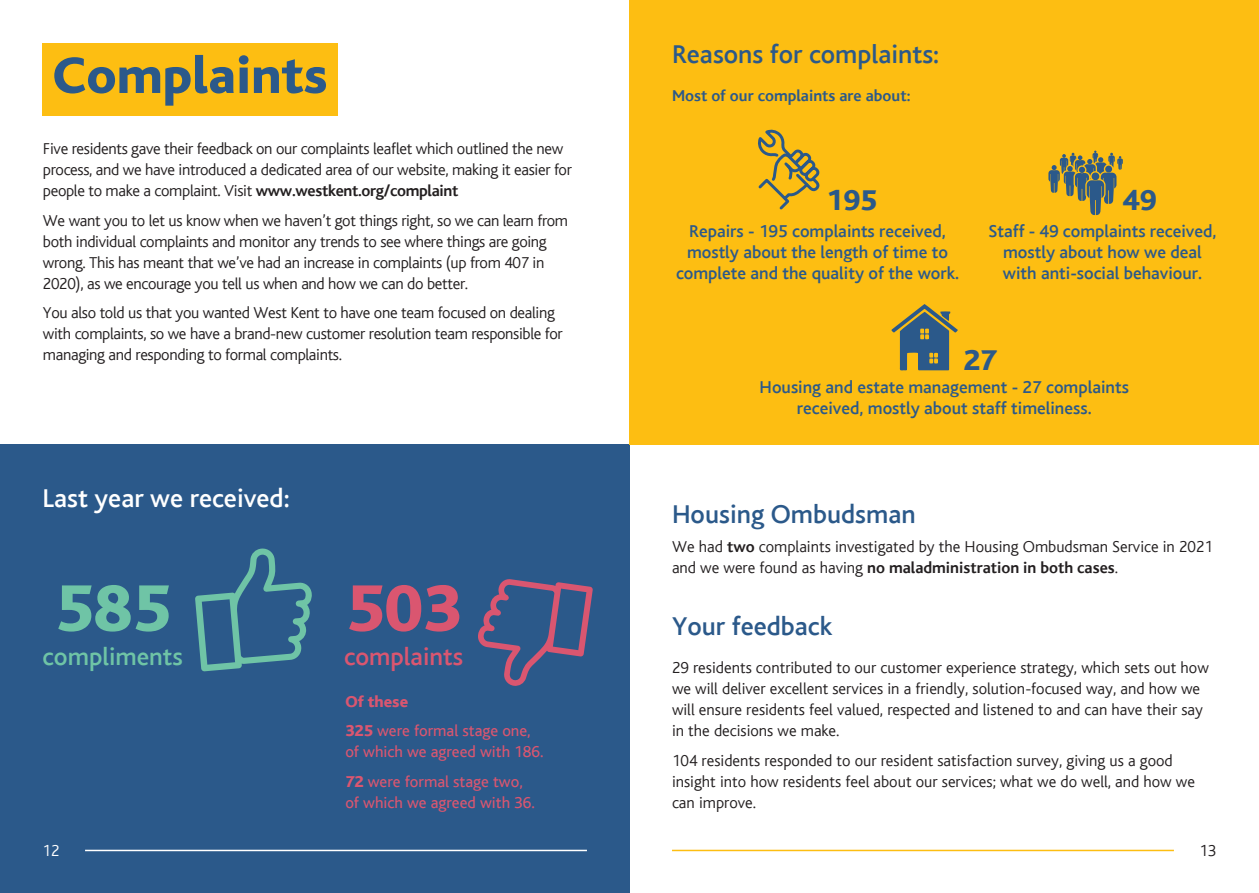
<style>
.page{position:relative;width:1259px;height:893px;background:#fff}
.page>*{position:absolute;margin:0;border:0;box-sizing:border-box;transform-origin:0 0}
.t1{font:800 69px "Bliss";color:#6fc4a6}
.t2{font:800 69px "Bliss";color:#da5670}
.t3{font:800 53.7px "Bliss";color:#2b598a}
.t4{font:800 30px "Bliss";color:#2b598a}
.t5{font:500 27px "Bliss";color:#2b598a}
.t6{font:500 27px "Bliss";color:#fff}
.t7{font:500 25.8px "Bliss";color:#6fc4a6}
.t8{font:500 25.8px "Bliss";color:#da5670}
.t9{font:500 18px/21px "Bliss";color:#2b598a;text-align:center}
.t10{font:300 16.5px/21px "Bliss";letter-spacing:-.02em;color:#231f20}
.t11{font:300 16.5px/21px "Bliss";color:#231f20}
.t12{font:16.5px/29.5px "Bliss";color:#da5670}
.t13{font:700 16.5px "Bliss";color:#2b598a}
.t14{font:300 16.5px "Bliss";color:#fff}
.s1{font-weight:700}
.s2{font-weight:800}
</style>
<div class="page">
<hr style="left:672px;top:850px;width:502px;height:1px;background:#fdbe12">
<div style="left:0;top:445px;width:629px;height:448px;background:#2b598a"></div>
<hr style="left:85px;top:850px;width:502px;height:1px;background:#fff">
<div style="left:629px;top:0;width:630px;height:445px;background:#fdbe12"></div>
<div style="left:43px;top:43px;width:295px;height:73px;background:#fdbe12"></div>
<svg style="left:195px;top:548px;width:117px;height:123px"></svg>
<svg style="left:478px;top:579px;width:115px;height:107px"></svg>
<svg style="left:758px;top:129px;width:62px;height:81px"></svg>
<svg style="left:891px;top:304px;width:67px;height:67px"></svg>
<svg style="left:1048px;top:151px;width:75px;height:64px"></svg>
<h2 class="t3" style="left:53px;top:48px;width:276px">Complaints</h2>
<p class="t10" style="left:43px;top:138px;width:530px">Five residents gave their feedback on our complaints leaflet which outlined the new process, and we have introduced a dedicated area of our website, making it easier for people to make a complaint. Visit <span class="s1">www.westkent.org/complaint</span></p>
<p class="t10" style="left:43px;top:210px;width:527px">We want you to let us know when we haven’t got things right, so we can learn from both individual complaints and monitor any trends to see where things are going wrong. This has meant that we’ve had an increase in complaints (up from 407 in 2020), as we encourage you tell us when and how we can do better.</p>
<p class="t10" style="left:43px;top:302px;width:521px">You also told us that you wanted West Kent to have one team focused on dealing with complaints, so we have a brand-new customer resolution team responsible for managing and responding to formal complaints.</p>
<h3 class="t6" style="left:43px;top:484px;width:248px">Last year we received:</h3>
<h1 class="t1" style="left:55px;top:573px;width:117px">585</h1>
<h3 class="t7" style="left:43px;top:643px;width:142px">compliments</h3>
<h1 class="t2" style="left:346px;top:573px;width:117px">503</h1>
<h3 class="t8" style="left:344px;top:643px;width:120px">complaints</h3>
<p class="t12" style="left:345px;top:687px;width:187px"><span class="s2">Of these<br>325</span> were formal stage one,</p>
<p class="t12" style="left:345px;top:738px;width:200px">of which we agreed with 186.<br><span class="s2">72</span> were formal stage two,</p>
<p class="t12" style="left:345px;top:788px;width:191px">of which we agreed with 36.</p>
<h3 class="t5" style="left:672px;top:40px;width:269px">Reasons for complaints:</h3>
<p class="t13" style="left:672px;top:87px;width:240px">Most of our complaints are about:</p>
<h3 class="t4" style="left:826px;top:184px;width:52px">195</h3>
<h3 class="t4" style="left:1123px;top:184px;width:35px">49</h3>
<p class="t9" style="left:676px;top:221px;width:284px">Repairs - 195 complaints received, mostly about the length of time to complete and the quality of the work.</p>
<p class="t9" style="left:988px;top:221px;width:229px">Staff - 49 complaints received, mostly about how we deal with anti-social behaviour.</p>
<h3 class="t4" style="left:963px;top:345px;width:35px">27</h3>
<p class="t9" style="left:759px;top:377px;width:371px">Housing and estate management - 27 complaints received, mostly about staff timeliness.</p>
<h3 class="t5" style="left:672px;top:500px;width:245px">Housing Ombudsman</h3>
<p class="t11" style="left:672px;top:537px;width:542px">We had <span class="s1">two</span> complaints investigated by the Housing Ombudsman Service in 2021 and we were found as having <span class="s1">no maladministration in both cases</span>.</p>
<h3 class="t5" style="left:672px;top:612px;width:162px">Your feedback</h3>
<p class="t11" style="left:672px;top:658px;width:538px">29 residents contributed to our customer experience strategy, which sets out how we will deliver excellent services in a friendly, solution-focused way, and how we will ensure residents feel valued, respected and listened to and can have their say in the decisions we make.</p>
<p class="t11" style="left:672px;top:750px;width:524px">104 residents responded to our resident satisfaction survey, giving us a good insight into how residents feel about our services; what we do well, and how we can improve.</p>
<p class="t14" style="left:43px;top:842px;width:18px">12</p>
<p class="t10" style="left:1199px;top:840px;width:18px">13</p>
</div>
